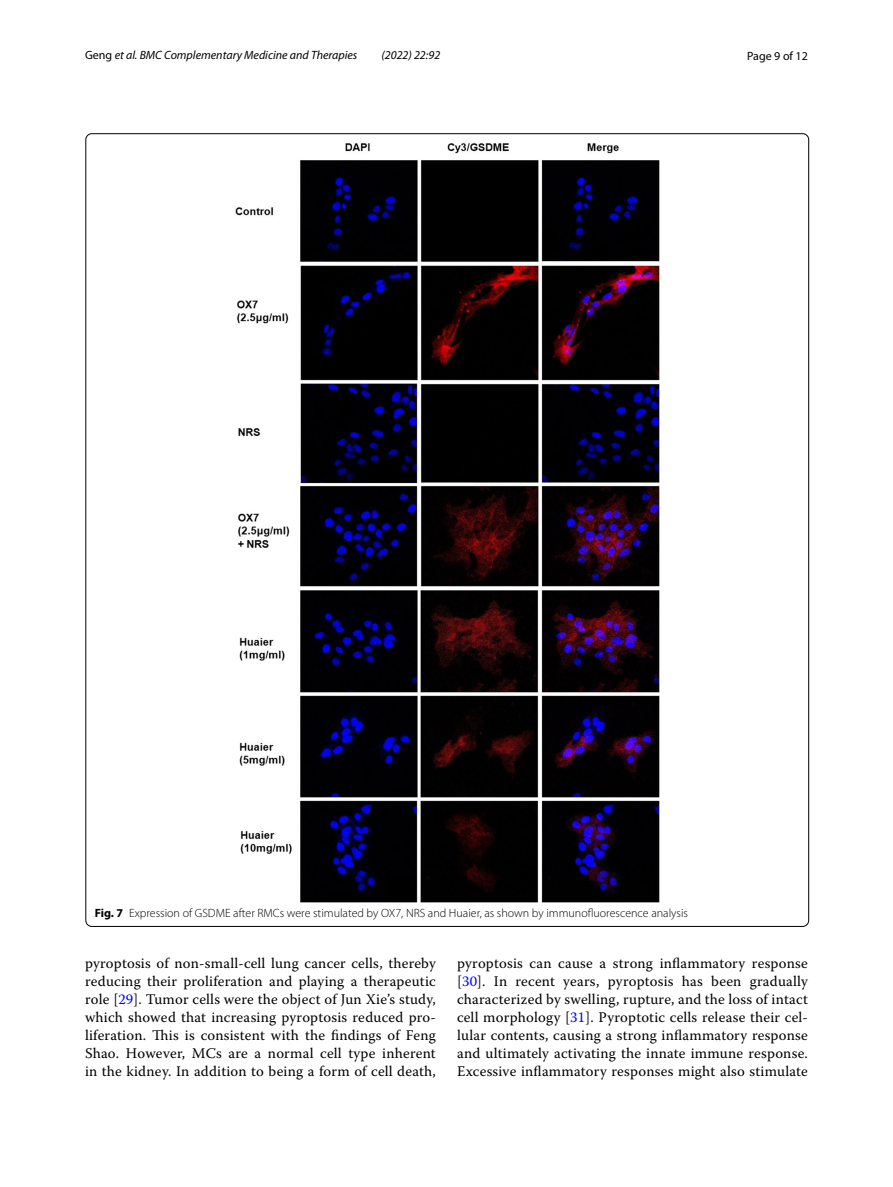
<style>
.page{position:relative;width:893px;height:1187px;background:#fff}
.page>*{position:absolute;margin:0;border:0;box-sizing:border-box;transform-origin:0 0}
.t1{font:14.7px/18px "Warnock Pro";letter-spacing:.015em;color:#000;text-align:justify}
.t2{font:300 12px "Myriad Pro";color:#000}
.t3{font:italic 12px "Myriad Pro";color:#000}
.t4{font:12px "Myriad Pro";color:#000}
.s1{font-style:normal}
.s2{font-weight:700}
.s3{color:#00f}
</style>
<div class="page">
<img style="left:235px;top:143px;width:425px;height:759px">
<p class="t3" style="left:85px;top:48px;width:274px"><span class="s1">Geng</span> et al. BMC Complementary Medicine and Therapies</p>
<p class="t3" style="left:381px;top:48px;width:60px">(2022) 22:92</p>
<p class="t4" style="left:747px;top:48px;width:62px">Page 9 of 12</p>
<p class="t2" style="left:95px;top:906px;width:595px"><span class="s2">Fig. 7</span> Expression of GSDME after RMCs were stimulated by OX7, NRS and Huaier, as shown by immunofluorescence analysis</p>
<p class="t1" style="left:85px;top:953px;width:352px">pyroptosis of non-small-cell lung cancer cells, thereby reducing their proliferation and playing a therapeutic role [<span class="s3">29</span>]. Tumor cells were the object of Jun Xie’s study, which showed that increasing pyroptosis reduced pro&shy;liferation. This is consistent with the findings of Feng Shao. However, MCs are a normal cell type inherent in the kidney. In addition to being a form of cell death,</p>
<p class="t1" style="left:457px;top:953px;width:352px">pyroptosis can cause a strong inflammatory response [<span class="s3">30</span>]. In recent years, pyroptosis has been gradually characterized by swelling, rupture, and the loss of intact cell morphology [<span class="s3">31</span>]. Pyroptotic cells release their cel&shy;lular contents, causing a strong inflammatory response and ultimately activating the innate immune response.<br>Excessive inflammatory responses might also stimulate</p>
</div>
